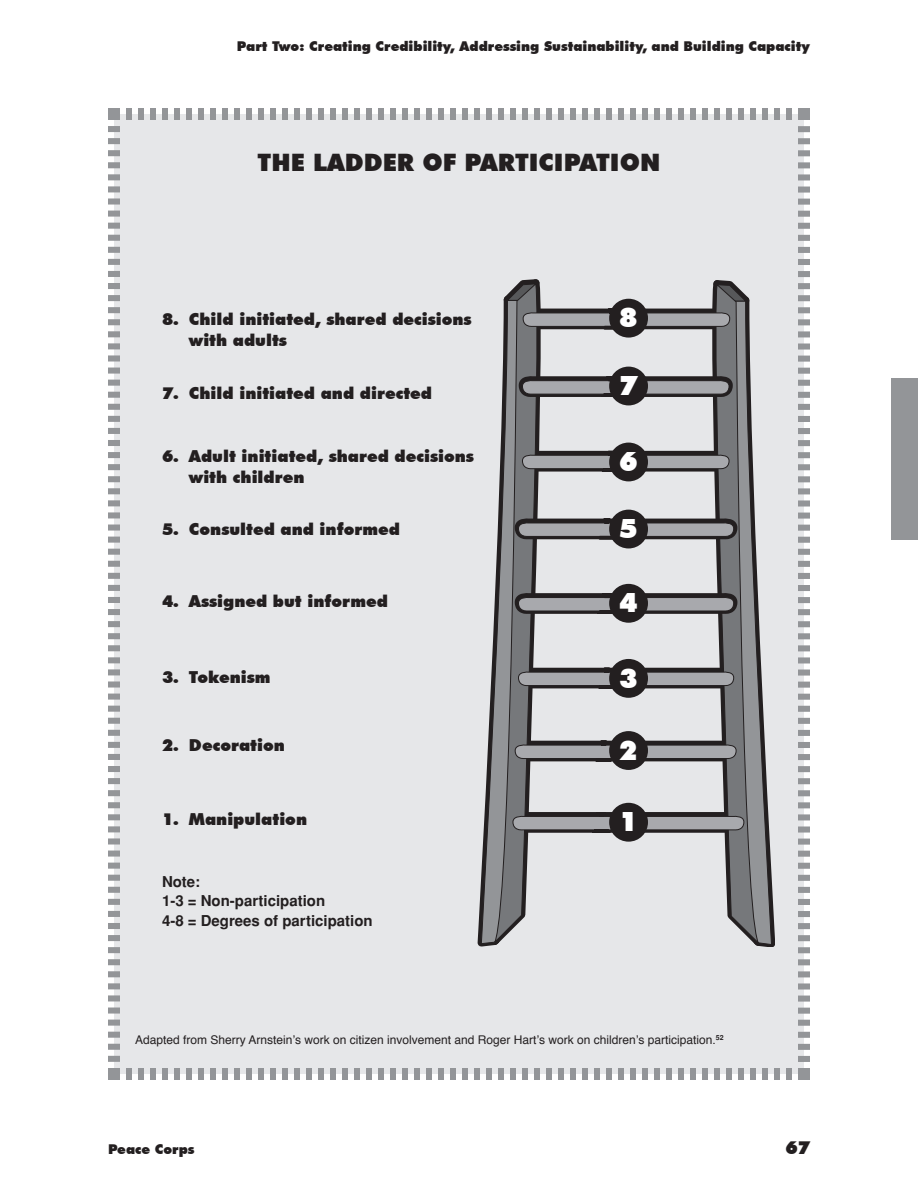
<style>
.page{position:relative;width:918px;height:1188px;background:#fff}
.page>*{position:absolute;margin:0;border:0;box-sizing:border-box;transform-origin:0 0}
.t1{font:900 27px "Futura BT";color:#fff}
.t2{font:900 24px "Futura BT";color:#231f20}
.t3{font:900 18px "Futura BT";color:#231f20}
.t4{font:900 16.5px/21px "Futura BT";color:#231f20}
.t5{font:700 15px/19.5px "Helvetica";color:#231f20}
.t6{font:900 13.5px "Futura BT";color:#231f20}
.t7{font:12px "Helvetica";color:#231f20}
</style>
<div class="page">
<div style="left:891px;top:378px;width:27px;height:162px;background:#939598"></div>
<div style="left:108px;top:108px;width:702px;height:972px;background:#e6e7e9"></div>
<svg style="left:478px;top:279px;width:297px;height:668px;background:#b5b6b8"></svg>
<div style="left:609px;top:299px;width:39px;height:39px;background:#231f20;border-radius:50%"></div>
<div style="left:609px;top:367px;width:39px;height:38px;background:#231f20;border-radius:50%"></div>
<div style="left:609px;top:443px;width:39px;height:38px;background:#231f20;border-radius:50%"></div>
<div style="left:609px;top:803px;width:39px;height:39px;background:#231f20;border-radius:50%"></div>
<div style="left:609px;top:731px;width:39px;height:39px;background:#231f20;border-radius:50%"></div>
<div style="left:609px;top:659px;width:39px;height:39px;background:#231f20;border-radius:50%"></div>
<div style="left:609px;top:584px;width:39px;height:39px;background:#231f20;border-radius:50%"></div>
<div style="left:609px;top:510px;width:39px;height:38px;background:#231f20;border-radius:50%"></div>
<p class="t6" style="left:237px;top:38px;width:575px">Part Two: Creating Credibility, Addressing Sustainability, and Building Capacity</p>
<p class="t2" style="left:258px;top:148px;width:106px">THE LADDER</p>
<p class="t2" style="left:422px;top:148px;width:205px">OF PARTICIPATION</p>
<p class="t4" style="left:189px;top:308px;width:284px;text-indent:-27px">8. Child initiated, shared decisions with adults</p>
<p class="t4" style="left:162px;top:382px;width:272px">7. Child initiated and directed</p>
<p class="t1" style="left:619px;top:301px;width:20px">8</p>
<p class="t1" style="left:619px;top:369px;width:20px">7</p>
<p class="t4" style="left:189px;top:445px;width:286px;text-indent:-27px">6. Adult initiated, shared decisions with children</p>
<p class="t4" style="left:162px;top:519px;width:240px">5. Consulted and informed</p>
<p class="t1" style="left:619px;top:445px;width:20px">6</p>
<p class="t1" style="left:619px;top:512px;width:20px">5</p>
<p class="t4" style="left:162px;top:591px;width:227px">4. Assigned but informed</p>
<p class="t1" style="left:619px;top:586px;width:20px">4</p>
<p class="t4" style="left:162px;top:666px;width:110px">3. Tokenism</p>
<p class="t1" style="left:619px;top:662px;width:20px">3</p>
<p class="t4" style="left:162px;top:735px;width:124px">2. Decoration</p>
<p class="t1" style="left:619px;top:734px;width:20px">2</p>
<p class="t4" style="left:162px;top:809px;width:147px">1. Manipulation</p>
<p class="t1" style="left:619px;top:805px;width:20px">1</p>
<p class="t5" style="left:162px;top:872px;width:212px">Note:<br>1-3 = Non-participation<br>4-8 = Degrees of participation</p>
<p class="t7" style="left:135px;top:1030px;width:590px">Adapted from Sherry Arnstein’s work on citizen involvement and Roger Hart’s work on children’s participation.<sup>52</sup></p>
<p class="t6" style="left:108px;top:1141px;width:88px">Peace Corps</p>
<p class="t3" style="left:785px;top:1137px;width:26px">67</p>
</div>
